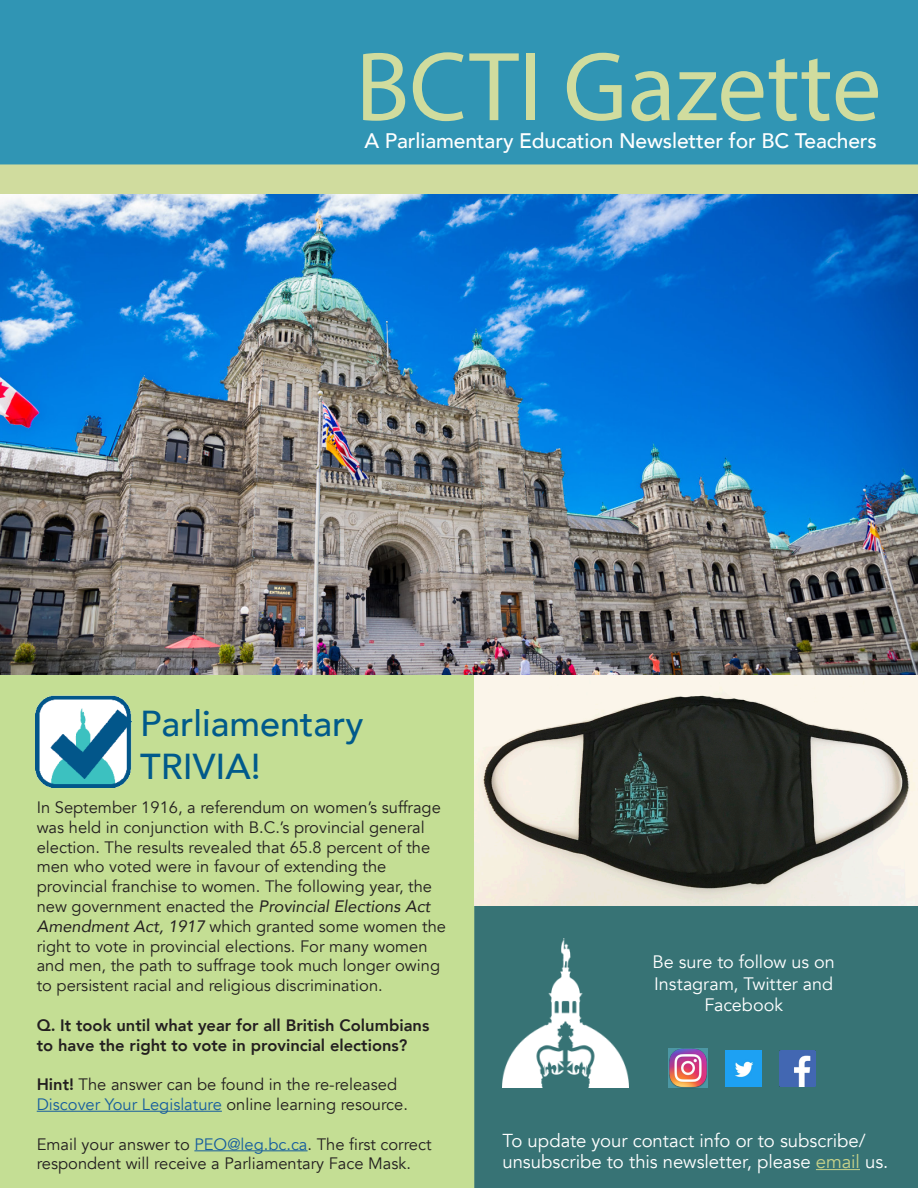
<style>
.page{position:relative;width:918px;height:1188px;background:#fff}
.page>*{position:absolute;margin:0;border:0;box-sizing:border-box;transform-origin:0 0}
.t1{font:99px "Myriad Pro";color:#d0dc9e}
.t2{font:500 36px "Avenir";color:#005a8b}
.t3{font:500 21px "Avenir";letter-spacing:-.005em;color:#fff}
.t4{font:18.75px/21.6px "Avenir";letter-spacing:-.005em;color:#fff}
.t5{font:18px/21.6px "Avenir";letter-spacing:-.005em;color:#fff;text-align:center}
.t6{font:16.5px/19.8px "Avenir";color:#231f20}
.t7{font:800 16.5px "Avenir";color:#231f20}
.t8{font:16.5px "Avenir";color:#175d9e}
.s1{font-style:italic}
.s2{font-weight:800}
.s3{color:#231f20}
.s4{color:#175d9e}
.s5{color:#c7d28a}
</style>
<div class="page">
<div style="left:0;top:675px;width:474px;height:513px;background:#c4de94"></div>
<div style="left:0;top:0;width:918px;height:164px;background:#3095b4"></div>
<div style="left:0;top:164px;width:918px;height:31px;background:#d0dc9e"></div>
<div style="left:474px;top:906px;width:444px;height:282px;background:#377375"></div>
<img style="left:668px;top:1049px;width:40px;height:39px">
<img style="left:726px;top:1050px;width:36px;height:37px">
<img style="left:780px;top:1050px;width:36px;height:36px">
<hr style="left:816px;top:1169px;width:44px;height:1px;background:#c7d28a">
<img style="left:502px;top:939px;width:127px;height:149px">
<img style="left:0;top:195px;width:918px;height:480px">
<img style="left:474px;top:676px;width:444px;height:230px">
<img style="left:35px;top:695px;width:97px;height:92px">
<hr style="left:37px;top:1111px;width:185px;height:1px;background:#175d9e">
<hr style="left:194px;top:1150px;width:114px;height:1px;background:#175d9e">
<p class="t1" style="left:356px;top:26px;width:527px">BCTI Gazette</p>
<p class="t3" style="left:364px;top:122px;width:514px">A Parliamentary Education Newsletter for BC Teachers</p>
<p class="t2" style="left:140px;top:692px;width:225px">Parliamentary</p>
<p class="t2" style="left:140px;top:735px;width:122px">TRIVIA!</p>
<p class="t6" style="left:37px;top:798px;width:406px">In September 1916, a referendum on women’s suffrage was held in conjunction with B.C.’s provincial general</p>
<p class="t6" style="left:37px;top:837px;width:395px">election. The results revealed that 65.8 percent of the</p>
<p class="t6" style="left:37px;top:857px;width:351px">men who voted were in favour of extending the</p>
<p class="t6" style="left:37px;top:877px;width:397px">provincial franchise to women. The following year, the</p>
<p class="t6" style="left:37px;top:897px;width:395px">new government enacted the <span class="s1">Provincial Elections Act</span></p>
<p class="t6" style="left:37px;top:917px;width:411px"><span class="s1">Amendment Act, 1917</span> which granted some women the right to vote in provincial elections. For many women</p>
<p class="t6" style="left:37px;top:956px;width:405px">and men, the path to suffrage took much longer owing</p>
<p class="t6" style="left:37px;top:976px;width:348px">to persistent racial and religious discrimination.</p>
<p class="t7" style="left:37px;top:1012px;width:394px">Q. It took until what year for all British Columbians</p>
<p class="t7" style="left:37px;top:1032px;width:372px">to have the right to vote in provincial elections?</p>
<p class="t6" style="left:37px;top:1075px;width:362px"><span class="s2">Hint!</span> The answer can be found in the re-released</p>
<p class="t8" style="left:37px;top:1094px;width:373px">Discover Your Legislature <span class="s3">online learning resource.</span></p>
<p class="t6" style="left:37px;top:1134px;width:396px">Email your answer to <span class="s4">PEO@leg.bc.ca</span>. The first correct respondent will receive a Parliamentary Face Mask.</p>
<p class="t5" style="left:653px;top:952px;width:184px">Be sure to follow us on<br>Instagram, Twitter and<br>Facebook</p>
<p class="t4" style="left:502px;top:1130px;width:388px">To update your contact info or to subscribe/ unsubscribe to this newsletter, please <span class="s5">email</span> us.</p>
</div>
